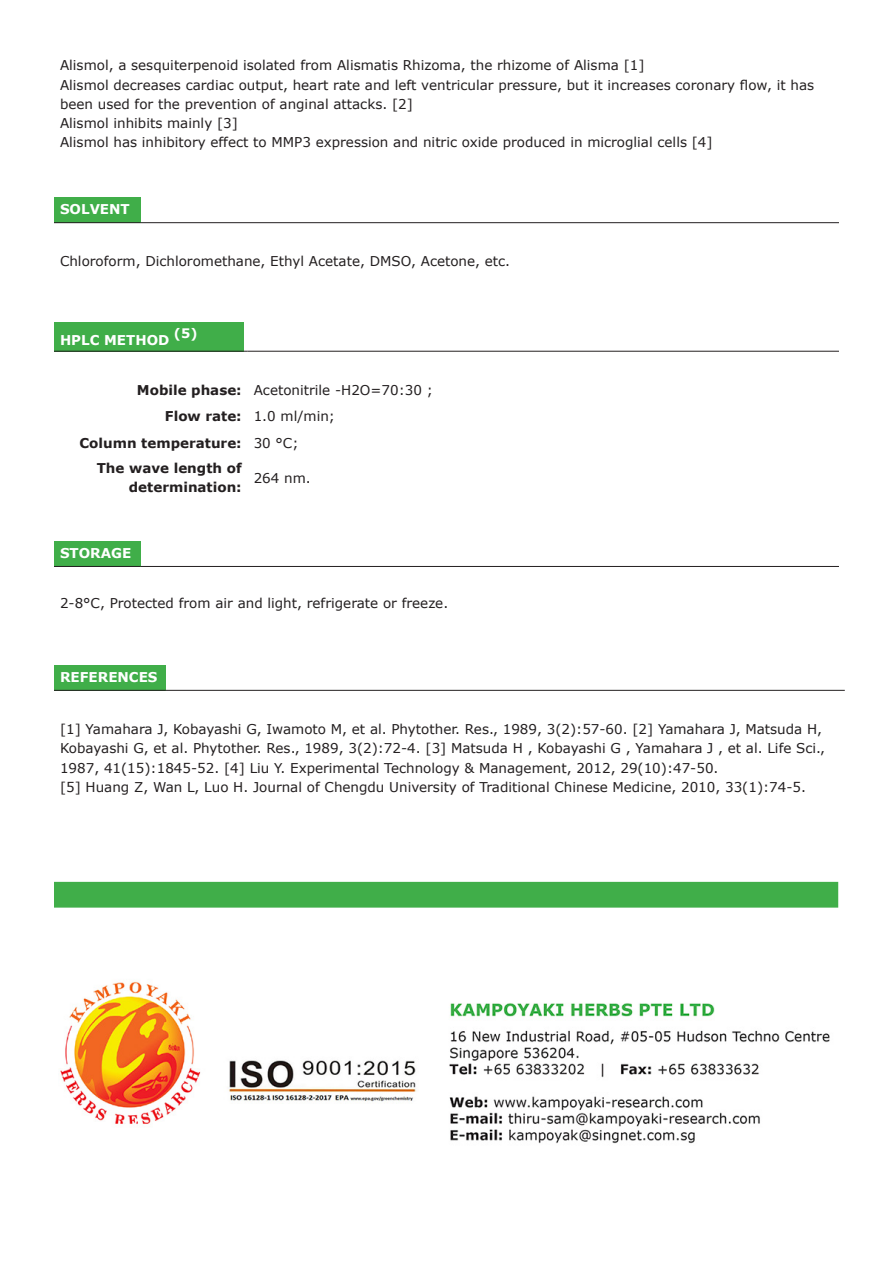
<style>
.page{position:relative;width:893px;height:1263px;background:#fff}
.page>*{position:absolute;margin:0;border:0;box-sizing:border-box;transform-origin:0 0}
.t1{font:13.5px/19.2px "Verdana";color:#231f20}
.t2{font:700 13.5px "Verdana";color:#231f20}
.t3{font:700 13.5px "Verdana";color:#fff}
.t4{font:700 13.05px "Verdana";color:#fff}
</style>
<div class="page">
<div style="left:54px;top:198px;width:86px;height:25px;background:#40ae49"></div>
<hr style="left:54px;top:222px;width:86px;height:1px;background:#231f20">
<hr style="left:140px;top:222px;width:699px;height:1px;background:#231f20">
<div style="left:54px;top:322px;width:189px;height:29px;background:#40ae49"></div>
<hr style="left:54px;top:351px;width:189px;height:1px;background:#231f20">
<hr style="left:248px;top:351px;width:591px;height:1px;background:#231f20">
<div style="left:54px;top:541px;width:86px;height:25px;background:#40ae49"></div>
<hr style="left:54px;top:566px;width:86px;height:1px;background:#231f20">
<hr style="left:140px;top:566px;width:699px;height:1px;background:#231f20">
<div style="left:54px;top:665px;width:112px;height:25px;background:#40ae49"></div>
<hr style="left:54px;top:690px;width:112px;height:1px;background:#231f20">
<hr style="left:166px;top:690px;width:679px;height:1px;background:#231f20">
<div style="left:54px;top:882px;width:784px;height:26px;background:#40ae49"></div>
<img style="left:60px;top:981px;width:770px;height:163px">
<p class="t1" style="left:60px;top:56px;width:756px">Alismol, a sesquiterpenoid isolated from Alismatis Rhizoma, the rhizome of Alisma [1]<br>Alismol decreases cardiac output, heart rate and left ventricular pressure, but it increases coronary flow, it has been used for the prevention of anginal attacks. [2]<br>Alismol inhibits mainly [3]<br>Alismol has inhibitory effect to MMP3 expression and nitric oxide produced in microglial cells [4]</p>
<p class="t3" style="left:60px;top:200px;width:71px">SOLVENT</p>
<p class="t1" style="left:60px;top:252px;width:452px">Chloroform, Dichloromethane, Ethyl Acetate, DMSO, Acetone, etc.</p>
<p class="t3" style="left:60px;top:331px;width:111px">HPLC METHOD</p>
<p class="t4" style="left:174px;top:324px;width:25px">(5)</p>
<p class="t2" style="left:137px;top:381px;width:106px">Mobile phase:</p>
<p class="t1" style="left:254px;top:380px;width:181px">Acetonitrile -H2O=70:30 ;</p>
<p class="t2" style="left:165px;top:407px;width:78px">Flow rate:</p>
<p class="t1" style="left:254px;top:406px;width:83px">1.0 ml/min;</p>
<p class="t2" style="left:80px;top:434px;width:164px">Column temperature:</p>
<p class="t1" style="left:254px;top:433px;width:46px">30 °C;</p>
<p class="t2" style="left:97px;top:459px;width:146px">The wave length of</p>
<p class="t2" style="left:129px;top:478px;width:114px">determination:</p>
<p class="t1" style="left:254px;top:468px;width:59px">264 nm.</p>
<p class="t3" style="left:60px;top:544px;width:73px">STORAGE</p>
<p class="t1" style="left:60px;top:593px;width:390px">2-8°C, Protected from air and light, refrigerate or freeze.</p>
<p class="t3" style="left:60px;top:668px;width:99px">REFERENCES</p>
<p class="t1" style="left:60px;top:720px;width:767px">[1] Yamahara J, Kobayashi G, Iwamoto M, et al. Phytother. Res., 1989, 3(2):57-60. [2] Yamahara J, Matsuda H,<br>Kobayashi G, et al. Phytother. Res., 1989, 3(2):72-4. [3] Matsuda H , Kobayashi G , Yamahara J , et al. Life Sci.,<br>1987, 41(15):1845-52. [4] Liu Y. Experimental Technology &amp; Management, 2012, 29(10):47-50.</p>
<p class="t1" style="left:60px;top:777px;width:747px">[5] Huang Z, Wan L, Luo H. Journal of Chengdu University of Traditional Chinese Medicine, 2010, 33(1):74-5.</p>
</div>
